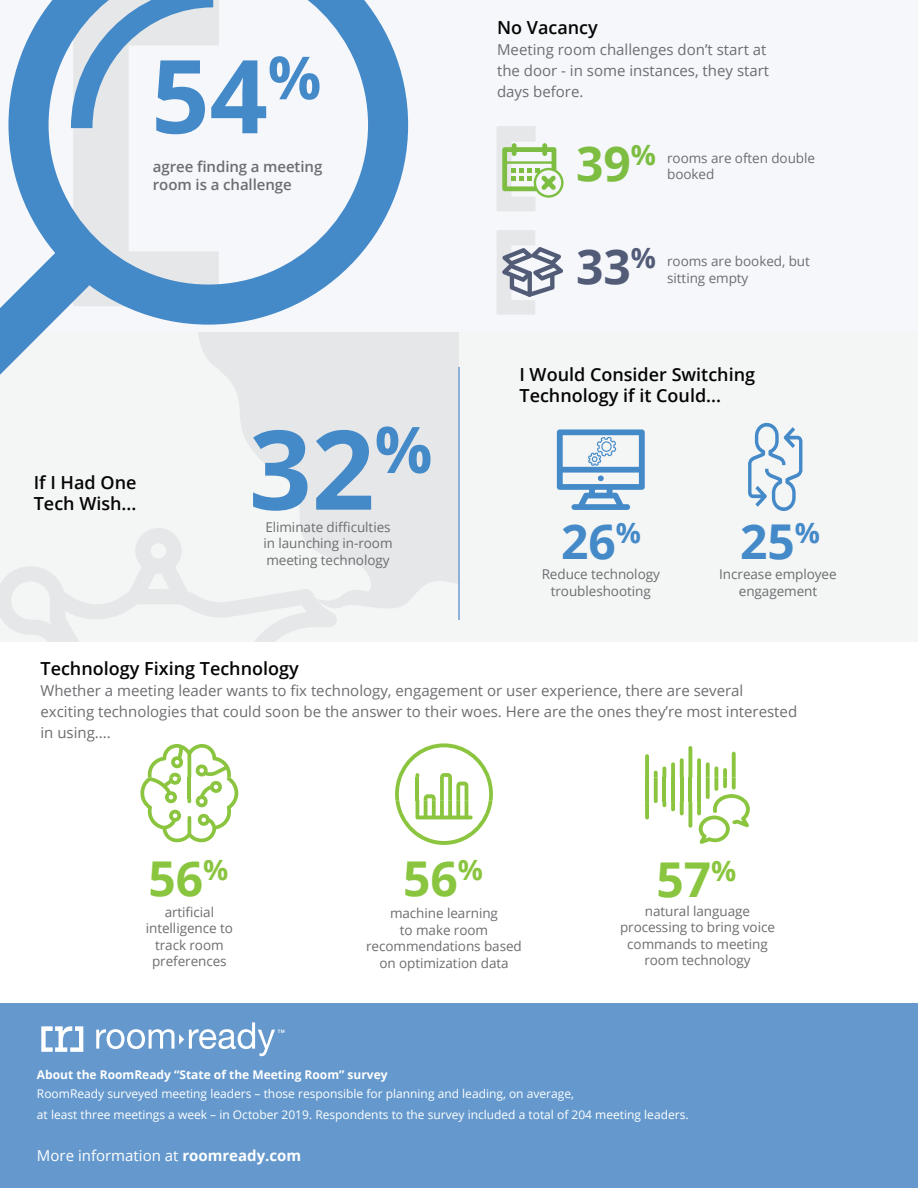
<style>
.page{position:relative;width:918px;height:1188px;background:#fff}
.page>*{position:absolute;margin:0;border:0;box-sizing:border-box;transform-origin:0 0}
.t1{font:700 110.1px "Open Sans";color:#4489c8}
.t2{font:700 102px "Open Sans";color:#4489c8}
.t3{font:700 48px "Open Sans";color:#8ac53f}
.t4{font:700 48px "Open Sans";color:#4489c8}
.t5{font:600 18px/21.6px "Open Sans";color:#040503}
.t6{font:15px/21px "Open Sans";color:#6c6d70}
.t7{font:600 15px/18px "Open Sans";letter-spacing:-.005em;color:#6c6d70}
.t8{font:15px "Open Sans";color:#fff}
.t9{font:13.5px/16.5px "Open Sans";letter-spacing:-.005em;color:#6c6d70;text-align:center}
.t10{font:12px/21px "Open Sans";color:#fff}
.t11{font:700 12px "Open Sans";color:#fff}
.s1{font-weight:700;font-size:48px;color:#7dbd41}
.s2{font-weight:700;font-size:28.05px;color:#7dbd41}
.s3{font-weight:700;font-size:48px;color:#525c77}
.s4{font-weight:700;font-size:28.05px;color:#525c77}
.s5{font-weight:700}
</style>
<div class="page">
<div style="left:0;top:332px;width:918px;height:309px;background:#f4f5f5"></div>
<svg style="left:0;top:528px;width:337px;height:113px"></svg>
<svg style="left:196px;top:332px;width:263px;height:281px;fill:#e6e7e9"></svg>
<svg style="left:557px;top:429px;width:88px;height:81px"></svg>
<svg style="left:748px;top:423px;width:54px;height:88px"></svg>
<hr style="left:458px;top:367px;width:2px;height:253px;background:#729bd1">
<div style="left:0;top:0;width:918px;height:332px;background:#f5f7fb"></div>
<svg style="left:8px;top:0;width:400px;height:325px"></svg>
<svg style="left:71px;top:0;width:142px;height:128px"></svg>
<svg style="left:0;top:245px;width:96px;height:130px"></svg>
<svg style="left:497px;top:230px;width:66px;height:85px"></svg>
<svg style="left:497px;top:126px;width:67px;height:85px"></svg>
<div style="left:0;top:1003px;width:918px;height:185px;background:#6599cd"></div>
<svg style="left:41px;top:1026px;width:42px;height:26px"></svg>
<svg style="left:96px;top:1022px;width:188px;height:34px"></svg>
<svg style="left:140px;top:744px;width:98px;height:98px"></svg>
<svg style="left:395px;top:743px;width:98px;height:102px"></svg>
<svg style="left:645px;top:746px;width:105px;height:98px"></svg>
<h2 class="t2" style="left:151px;top:24px;width:172px">54<sup>%</sup></h2>
<p class="t7" style="left:153px;top:157px;width:171px">agree finding a meeting room is a challenge</p>
<h3 class="t5" style="left:34px;top:471px;width:104px">If I Had One<br>Tech Wish...</h3>
<h1 class="t1" style="left:249px;top:392px;width:185px">32<sup>%</sup></h1>
<p class="t9" style="left:263px;top:518px;width:131px;text-align:left">Eliminate difficulties in launching in-room meeting technology</p>
<h3 class="t5" style="left:497px;top:16px;width:102px">No Vacancy</h3>
<p class="t6" style="left:497px;top:39px;width:274px">Meeting room challenges don’t start at the door - in some instances, they start days before.</p>
<p class="t9" style="left:667px;top:149px;width:149px;text-align:left;text-indent:-91px"><span class="s1">39</span><span class="s2">%</span> rooms are often double booked</p>
<p class="t9" style="left:667px;top:253px;width:144px;text-align:left;text-indent:-91px"><span class="s3">33</span><span class="s4">%</span> rooms are booked, but sitting empty</p>
<h3 class="t5" style="left:519px;top:363px;width:237px;line-height:21px">I Would Consider Switching<br>Technology if it Could...</h3>
<h3 class="t4" style="left:561px;top:507px;width:82px">26<sup>%</sup></h3>
<p class="t9" style="left:542px;top:566px;width:120px">Reduce technology troubleshooting</p>
<p class="t9" style="left:719px;top:566px;width:119px">Increase employee engagement</p>
<h3 class="t4" style="left:740px;top:507px;width:82px">25<sup>%</sup></h3>
<h3 class="t5" style="left:40px;top:658px;width:260px">Technology Fixing Technology</h3>
<p class="t6" style="left:40px;top:680px;width:758px">Whether a meeting leader wants to fix technology, engagement or user experience, there are several exciting technologies that could soon be the answer to their woes. Here are the ones they’re most interested in using....</p>
<h3 class="t3" style="left:148px;top:844px;width:82px">56<sup>%</sup></h3>
<p class="t9" style="left:146px;top:903px;width:89px">artificial intelligence to track room preferences</p>
<h3 class="t3" style="left:403px;top:845px;width:82px">56<sup>%</sup></h3>
<p class="t9" style="left:366px;top:905px;width:157px">machine learning<br>to make room recommendations based on optimization data</p>
<h3 class="t3" style="left:657px;top:845px;width:82px">57<sup>%</sup></h3>
<p class="t9" style="left:620px;top:902px;width:156px">natural language processing to bring voice commands to meeting room technology</p>
<p class="t11" style="left:37px;top:1066px;width:352px">About the RoomReady “State of the Meeting Room” survey</p>
<p class="t10" style="left:37px;top:1083px;width:653px">RoomReady surveyed meeting leaders – those responsible for planning and leading, on average,<br>at least three meetings a week – in October 2019. Respondents to the survey included a total of 204 meeting leaders.</p>
<p class="t8" style="left:37px;top:1145px;width:266px">More information at <span class="s5">roomready.com</span></p>
</div>
